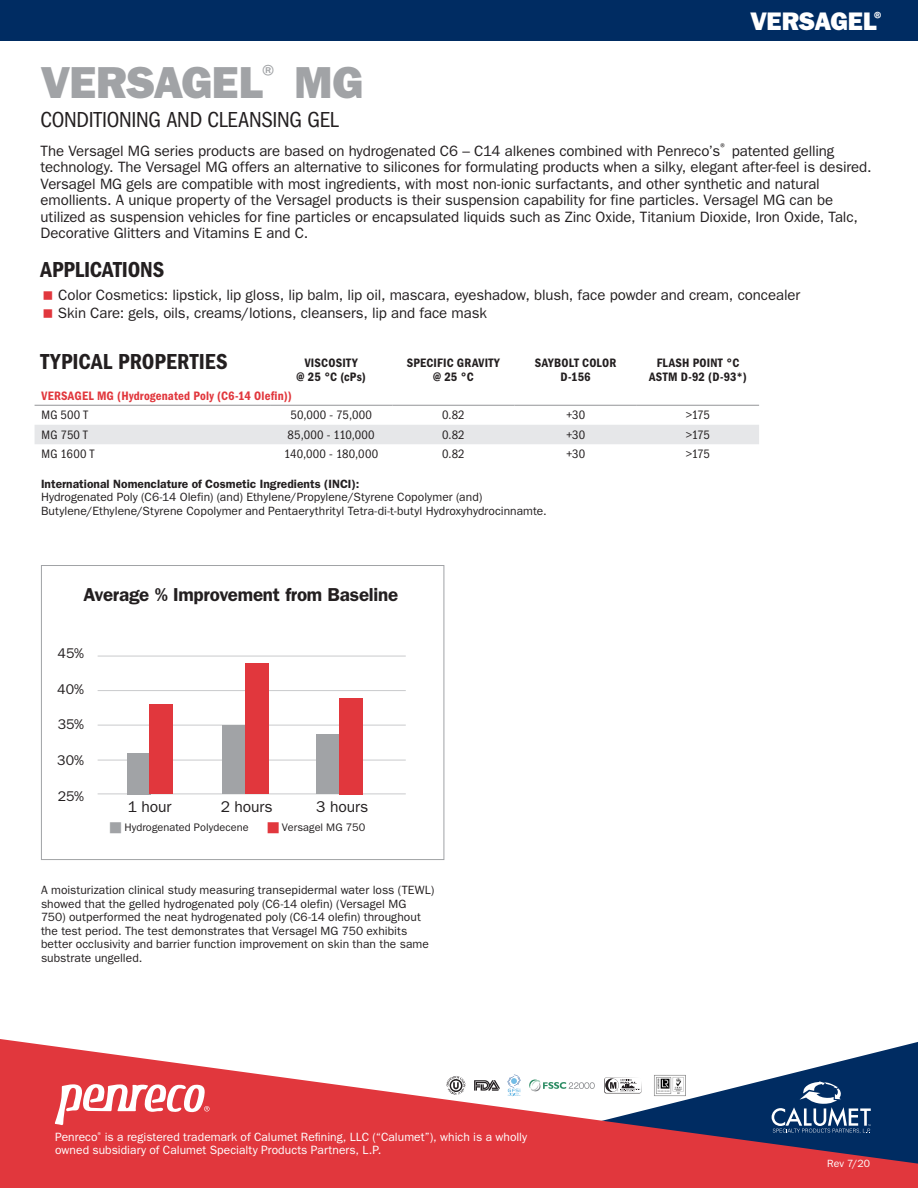
<style>
.page{position:relative;width:918px;height:1188px;background:#fff}
.page>*{position:absolute;margin:0;border:0;box-sizing:border-box;transform-origin:0 0}
.t1{font:45px "ITC Franklin Gothic Std Hvy";letter-spacing:-.015em;color:#a1a3a6}
.t2{font:25.5px "ITC Franklin Gothic Std Hvy";letter-spacing:-.015em;color:#fff}
.t3{font:22.5px "ITC Franklin Gothic Std Dm Cd";color:#231f20}
.t4{font:condensed 22.5px "ITC Franklin Gothic Std";letter-spacing:-.01em;color:#231f20}
.t5{font:600 18.75px "ITC Franklin Gothic Std";letter-spacing:-.01em;color:#231f20}
.t6{font:15.6px "ITC Franklin Gothic Std";letter-spacing:-.01em;color:#231f20}
.t7{font:15px/16.5px "ITC Franklin Gothic Std";letter-spacing:-.005em;color:#231f20}
.t8{font:14.1px "ITC Franklin Gothic Std";color:#231f20}
.t9{font:condensed 12.6px "ITC Franklin Gothic Std";letter-spacing:.015em;color:#231f20}
.t10{font:12.6px/14.4px "ITC Franklin Gothic Std Dm Cd";letter-spacing:.02em;color:#231f20;text-align:center}
.t11{font:12.6px "ITC Franklin Gothic Std Dm Cd";letter-spacing:.015em;color:#e1373d}
.t12{font:12px/13.5px "ITC Franklin Gothic Std";letter-spacing:.005em;color:#231f20}
.t13{font:12px/13.5px "ITC Franklin Gothic Std";letter-spacing:.005em;color:#fff}
.t14{font:600 12px "ITC Franklin Gothic Std";letter-spacing:.005em;color:#231f20}
.t15{font:10.95px "ITC Franklin Gothic Std";letter-spacing:.005em;color:#231f20}
.t16{font:10.5px "ITC Franklin Gothic Std";color:#fff}
</style>
<div class="page">
<div style="left:35px;top:425px;width:724px;height:19px;background:#e6e7e9"></div>
<hr style="left:35px;top:405px;width:235px;height:1px;background:#939598">
<hr style="left:270px;top:405px;width:122px;height:1px;background:#939598">
<hr style="left:392px;top:405px;width:123px;height:1px;background:#939598">
<hr style="left:515px;top:405px;width:122px;height:1px;background:#939598">
<hr style="left:637px;top:405px;width:122px;height:1px;background:#939598">
<div style="left:0;top:0;width:918px;height:40px;background:#002c62"></div>
<svg style="left:0;top:1039px;width:918px;height:149px;fill:#e1373d"></svg>
<svg style="left:772px;top:1081px;width:99px;height:52px;background:#365883"></svg>
<svg style="left:55px;top:1084px;width:155px;height:41px"></svg>
<svg style="left:474px;top:1080px;width:26px;height:11px"></svg>
<svg style="left:446px;top:1076px;width:19px;height:19px"></svg>
<svg style="left:605px;top:1077px;width:36px;height:16px"></svg>
<svg style="left:604px;top:1078px;width:37px;height:15px"></svg>
<svg style="left:528px;top:1079px;width:67px;height:13px"></svg>
<svg style="left:508px;top:1075px;width:13px;height:21px"></svg>
<img style="left:653px;top:1074px;width:33px;height:22px">
<hr style="left:98px;top:690px;width:308px;height:1px;background:#c9cacc">
<hr style="left:98px;top:725px;width:308px;height:1px;background:#c9cacc">
<hr style="left:98px;top:760px;width:308px;height:1px;background:#c9cacc">
<div style="left:41px;top:565px;width:403px;height:295px;border:1px solid #a1a3a6"></div>
<hr style="left:98px;top:656px;width:308px;height:1px;background:#c9cacc">
<hr style="left:98px;top:794px;width:308px;height:1px;background:#c9cacc">
<div style="left:127px;top:753px;width:23px;height:41px;background:#a1a3a6"></div>
<div style="left:150px;top:704px;width:23px;height:90px;background:#e1373d"></div>
<div style="left:222px;top:725px;width:24px;height:69px;background:#a1a3a6"></div>
<div style="left:245px;top:663px;width:24px;height:131px;background:#e1373d"></div>
<div style="left:316px;top:735px;width:24px;height:59px;background:#a1a3a6"></div>
<div style="left:339px;top:698px;width:24px;height:96px;background:#e1373d"></div>
<h1 class="t1" style="left:40px;top:56px;width:324px">VERSAGEL<sup>®</sup> MG</h1>
<h3 class="t4" style="left:40px;top:107px;width:300px">CONDITIONING AND CLEANSING GEL</h3>
<h2 class="t2" style="left:750px;top:7px;width:136px">VERSAGEL<sup>®</sup></h2>
<p class="t7" style="left:40px;top:143px;width:833px">The Versagel MG series products are based on hydrogenated C6 – C14 alkenes combined with Penreco’s<sup>®</sup> patented gelling technology. The Versagel MG offers an alternative to silicones for formulating products when a silky, elegant after-feel is desired.<br>Versagel MG gels are compatible with most ingredients, with most non-ionic surfactants, and other synthetic and natural emollients. A unique property of the Versagel products is their suspension capability for fine particles. Versagel MG can be utilized as suspension vehicles for fine particles or encapsulated liquids such as Zinc Oxide, Titanium Dioxide, Iron Oxide, Talc, Decorative Glitters and Vitamins E and C.</p>
<h3 class="t3" style="left:40px;top:257px;width:125px">APPLICATIONS</h3>
<p class="t7" style="left:58px;top:286px;width:744px;line-height:18px">Color Cosmetics: lipstick, lip gloss, lip balm, lip oil, mascara, eyeshadow, blush, face powder and cream, concealer<br>Skin Care: gels, oils, creams/lotions, cleansers, lip and face mask</p>
<h3 class="t3" style="left:40px;top:349px;width:189px">TYPICAL PROPERTIES</h3>
<p class="t10" style="left:297px;top:355px;width:71px">VISCOSITY<br>@ 25 °C (cPs)</p>
<p class="t10" style="left:407px;top:355px;width:94px">SPECIFIC GRAVITY @ 25 °C</p>
<p class="t10" style="left:535px;top:355px;width:83px">SAYBOLT COLOR<br>D-156</p>
<p class="t10" style="left:649px;top:355px;width:99px">FLASH POINT °C<br>ASTM D-92 (D-93*)</p>
<p class="t11" style="left:42px;top:388px;width:252px">VERSAGEL MG (Hydrogenated Poly (C6-14 Olefin))</p>
<p class="t9" style="left:42px;top:408px;width:48px">MG 500 T</p>
<p class="t9" style="left:290px;top:408px;width:83px">50,000 - 75,000</p>
<p class="t9" style="left:442px;top:408px;width:24px">0.82</p>
<p class="t9" style="left:566px;top:408px;width:21px">+30</p>
<p class="t9" style="left:686px;top:408px;width:26px">&gt;175</p>
<p class="t9" style="left:42px;top:428px;width:48px">MG 750 T</p>
<p class="t9" style="left:288px;top:428px;width:89px">85,000 - 110,000</p>
<p class="t9" style="left:442px;top:428px;width:24px">0.82</p>
<p class="t9" style="left:566px;top:428px;width:21px">+30</p>
<p class="t9" style="left:686px;top:428px;width:26px">&gt;175</p>
<p class="t9" style="left:42px;top:447px;width:54px">MG 1600 T</p>
<p class="t9" style="left:284px;top:447px;width:96px">140,000 - 180,000</p>
<p class="t9" style="left:442px;top:447px;width:24px">0.82</p>
<p class="t9" style="left:566px;top:447px;width:21px">+30</p>
<p class="t9" style="left:686px;top:447px;width:26px">&gt;175</p>
<p class="t14" style="left:41px;top:477px;width:320px">International Nomenclature of Cosmetic Ingredients (INCI):</p>
<p class="t12" style="left:41px;top:491px;width:507px">Hydrogenated Poly (C6-14 Olefin) (and) Ethylene/Propylene/Styrene Copolymer (and)<br>Butylene/Ethylene/Styrene Copolymer and Pentaerythrityl Tetra-di-t-butyl Hydroxyhydrocinnamte.</p>
<p class="t5" style="left:83px;top:583px;width:316px">Average % Improvement from Baseline</p>
<p class="t8" style="left:58px;top:645px;width:28px">45%</p>
<p class="t8" style="left:57px;top:681px;width:29px">40%</p>
<p class="t8" style="left:58px;top:717px;width:28px">35%</p>
<p class="t8" style="left:57px;top:752px;width:28px">30%</p>
<p class="t8" style="left:58px;top:788px;width:28px">25%</p>
<p class="t6" style="left:128px;top:797px;width:45px">1 hour</p>
<p class="t6" style="left:221px;top:797px;width:53px">2 hours</p>
<p class="t6" style="left:316px;top:797px;width:53px">3 hours</p>
<p class="t15" style="left:124px;top:821px;width:126px">Hydrogenated Polydecene</p>
<p class="t15" style="left:282px;top:821px;width:85px">Versagel MG 750</p>
<p class="t12" style="left:41px;top:884px;width:395px">A moisturization clinical study measuring transepidermal water loss (TEWL) showed that the gelled hydrogenated poly (C6-14 olefin) (Versagel MG<br>750) outperformed the neat hydrogenated poly (C6-14 olefin) throughout the test period. The test demonstrates that Versagel MG 750 exhibits better occlusivity and barrier function improvement on skin than the same substrate ungelled.</p>
<p class="t13" style="left:55px;top:1130px;width:474px">Penreco<sup>®</sup> is a registered trademark of Calumet Refining, LLC (“Calumet”), which is a wholly owned subsidiary of Calumet Specialty Products Partners, L.P.</p>
<p class="t16" style="left:827px;top:1158px;width:44px">Rev 7/20</p>
</div>
